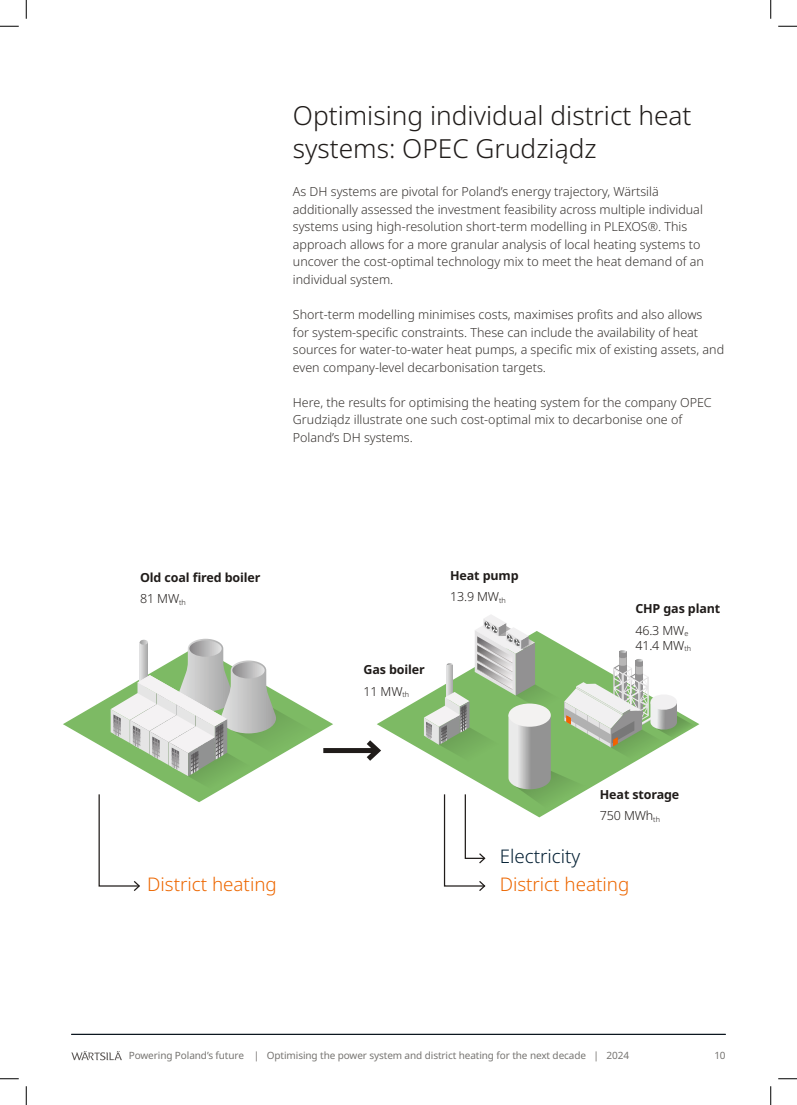
<style>
.page{position:relative;width:797px;height:1105px;background:#fff}
.page>*{position:absolute;margin:0;border:0;box-sizing:border-box;transform-origin:0 0}
.Chapter_headline{font:300 26.25px/32.5px "Noto Sans";color:#201c1a}
.Chapter_secondary_headline{font:300 18.75px "Noto Sans";color:#ed6700}
.Chapter_secondary_headline-2{font:300 18.75px "Noto Sans";color:#042034}
.Body{font:300 12.5px/17.5px "Noto Sans";color:#36322f}
.Bodytext{font:700 12.5px "Noto Sans";letter-spacing:-.01em;color:#201c1a}
.Bodytext-2{font:300 12.5px "Noto Sans";letter-spacing:-.01em;color:#201c1a}
.t1{font:10px "Noto Sans";letter-spacing:-.01em;color:#767471}
</style>
<div class="page">
<hr style="left:71px;top:1034px;width:654px;height:1px;background:#08121b">
<svg style="left:71px;top:1051px;width:51px;height:9px"></svg>
<svg style="left:377px;top:696px;width:322px;height:55px"></svg>
<svg style="left:63px;top:703px;width:270px;height:51px"></svg>
<div style="left:323px;top:748px;width:54px;height:5px;background:#201c1a"></div>
<svg style="left:361px;top:735px;width:24px;height:26px"></svg>
<svg style="left:98px;top:639px;width:219px;height:252px"></svg>
<svg style="left:424px;top:615px;width:271px;height:276px"></svg>
<svg style="left:0;top:25px;width:19px;height:2px"></svg>
<svg style="left:778px;top:25px;width:19px;height:2px"></svg>
<svg style="left:0;top:1078px;width:19px;height:1px"></svg>
<svg style="left:778px;top:1078px;width:19px;height:1px"></svg>
<svg style="left:25px;top:0;width:2px;height:19px"></svg>
<svg style="left:25px;top:1086px;width:2px;height:19px"></svg>
<svg style="left:770px;top:0;width:1px;height:19px"></svg>
<svg style="left:770px;top:1086px;width:1px;height:19px"></svg>
<p class="Chapter_headline" style="left:293px;top:100px;width:400px">Optimising individual district heat systems: OPEC Grudziądz</p>
<p class="Body" style="left:293px;top:183px;width:412px">As DH systems are pivotal for Poland’s energy trajectory, Wärtsilä additionally assessed the investment feasibility across multiple individual systems using high-resolution short-term modelling in PLEXOS®. This approach allows for a more granular analysis of local heating systems to uncover the cost-optimal technology mix to meet the heat demand of an individual system.</p>
<p class="Body" style="left:293px;top:306px;width:433px">Short-term modelling minimises costs, maximises profits and also allows<br>for system-specific constraints. These can include the availability of heat sources for water-to-water heat pumps, a specific mix of existing assets, and even company-level decarbonisation targets.</p>
<p class="Body" style="left:293px;top:394px;width:420px">Here, the results for optimising the heating system for the company OPEC<br>Grudziądz illustrate one such cost-optimal mix to decarbonise one of<br>Poland’s DH systems.</p>
<p class="Bodytext" style="left:140px;top:570px;width:122px">Old coal fired boiler</p>
<p class="Bodytext-2" style="left:140px;top:591px;width:47px">81 MW<sub>th</sub></p>
<p class="Chapter_secondary_headline" style="left:147px;top:874px;width:131px">District heating</p>
<p class="Bodytext" style="left:363px;top:663px;width:63px">Gas boiler</p>
<p class="Bodytext-2" style="left:363px;top:684px;width:47px">11 MW<sub>th</sub></p>
<p class="Bodytext" style="left:450px;top:568px;width:70px">Heat pump</p>
<p class="Bodytext-2" style="left:450px;top:589px;width:57px">13.9 MW<sub>th</sub></p>
<p class="Bodytext" style="left:635px;top:602px;width:86px">CHP gas plant</p>
<p class="Bodytext-2" style="left:635px;top:623px;width:55px">46.3 MW<sub>e</sub></p>
<p class="Bodytext-2" style="left:635px;top:638px;width:57px">41.4 MW<sub>th</sub></p>
<p class="Chapter_secondary_headline-2" style="left:499px;top:846px;width:82px">Electricity</p>
<p class="Bodytext" style="left:600px;top:787px;width:81px">Heat storage</p>
<p class="Bodytext-2" style="left:600px;top:808px;width:62px">750 MWh<sub>th</sub></p>
<p class="Chapter_secondary_headline" style="left:499px;top:874px;width:131px">District heating</p>
<p class="t1" style="left:129px;top:1050px;width:501px">Powering Poland’s future | Optimising the power system and district heating for the next decade | 2024</p>
<p class="t1" style="left:714px;top:1050px;width:13px">10</p>
</div>
